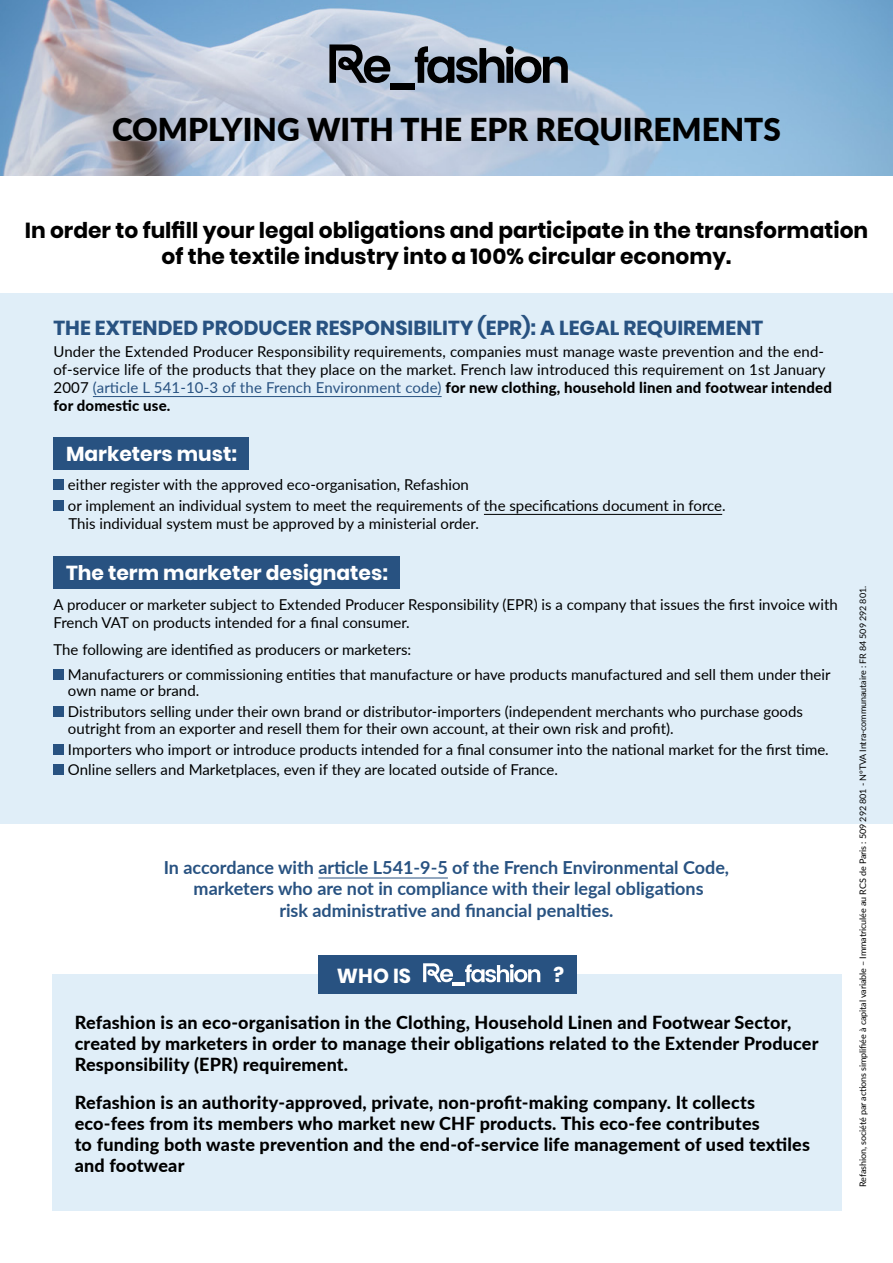
<style>
.page{position:relative;width:893px;height:1263px;background:#fff}
.page>*{position:absolute;margin:0;border:0;box-sizing:border-box;transform-origin:0 0}
.t1{font:900 31.5px "Lato";color:#000}
.t2{font:700 21.75px/26.1px "Poppins";color:#000;text-align:center}
.t3{font:700 20.25px "Poppins";color:#285281}
.t4{font:700 20.25px "Poppins";color:#fff}
.t5{font:800 18px/21px "Lato";letter-spacing:.01em;color:#000}
.t6{font:700 18px/21.6px "Lato";color:#285281;text-align:center}
.t7{font:15px/18px "Lato";color:#000}
.t8{font:9px "Lato";letter-spacing:-.01em;color:#000}
.s1{color:#285281}
.s2{font-weight:800}
</style>
<div class="page">
<img style="left:0;top:0;width:893px;height:175px">
<div style="left:390px;top:83px;width:25px;height:6px;background:#000"></div>
<svg style="left:415px;top:46px;width:153px;height:37px"></svg>
<svg style="left:329px;top:44px;width:61px;height:39px"></svg>
<div style="left:52px;top:975px;width:790px;height:236px;background:#e0eef8"></div>
<div style="left:318px;top:956px;width:259px;height:38px;background:#285281"></div>
<svg style="left:423px;top:963px;width:117px;height:22px"></svg>
<hr style="left:318px;top:877px;width:130px;height:1px;background:#285281">
<div style="left:0;top:293px;width:893px;height:531px;background:#e0eef8"></div>
<div style="left:54px;top:437px;width:195px;height:33px;background:#285281"></div>
<div style="left:54px;top:556px;width:346px;height:33px;background:#285281"></div>
<hr style="left:93px;top:396px;width:349px;height:1px;background:#285281">
<hr style="left:484px;top:514px;width:238px;height:1px;background:#000">
<div style="left:54px;top:479px;width:10px;height:11px;background:#285281"></div>
<div style="left:54px;top:500px;width:10px;height:11px;background:#285281"></div>
<div style="left:54px;top:669px;width:10px;height:11px;background:#285281"></div>
<div style="left:54px;top:707px;width:10px;height:10px;background:#285281"></div>
<div style="left:54px;top:744px;width:10px;height:10px;background:#285281"></div>
<div style="left:54px;top:765px;width:10px;height:10px;background:#285281"></div>
<h1 class="t1" style="left:112px;top:105px;width:670px">COMPLYING WITH THE EPR REQUIREMENTS</h1>
<h2 class="t2" style="left:25px;top:217px;width:845px">In order to fulfill your legal obligations and participate in the transformation of the textile industry into a 100% circular economy.</h2>
<h3 class="t3" style="left:54px;top:316px;width:711px">THE EXTENDED PRODUCER RESPONSIBILITY (EPR): A LEGAL REQUIREMENT</h3>
<p class="t7" style="left:54px;top:342px;width:780px">Under the Extended Producer Responsibility requirements, companies must manage waste prevention and the end&shy;of-service life of the products that they place on the market. French law introduced this requirement on 1st January 2007 <span class="s1">(article L 541-10-3 of the French Environment code)</span> <span class="s2">for new clothing, household linen and footwear intended for domestic use.</span></p>
<h3 class="t4" style="left:66px;top:442px;width:173px">Marketers must:</h3>
<p class="t7" style="left:68px;top:474px;width:659px;line-height:20.7px">either register with the approved eco-organisation, Refashion<br>or implement an individual system to meet the requirements of the specifications document in force.</p>
<p class="t7" style="left:68px;top:514px;width:412px">This individual system must be approved by a ministerial order.</p>
<h3 class="t4" style="left:66px;top:561px;width:323px">The term marketer designates:</h3>
<p class="t7" style="left:54px;top:595px;width:786px">A producer or marketer subject to Extended Producer Responsibility (EPR) is a company that issues the first invoice with<br>French VAT on products intended for a final consumer.</p>
<p class="t7" style="left:68px;top:636px;width:764px;line-height:25px;text-indent:-14px">The following are identified as producers or marketers:<br>Manufacturers or commissioning entities that manufacture or have products manufactured and sell them under their</p>
<p class="t7" style="left:68px;top:680px;width:736px;line-height:20.7px">own name or brand.<br>Distributors selling under their own brand or distributor-importers (independent merchants who purchase goods</p>
<p class="t7" style="left:68px;top:717px;width:762px;line-height:20.7px">outright from an exporter and resell them for their own account, at their own risk and profit).<br>Importers who import or introduce products intended for a final consumer into the national market for the first time.<br>Online sellers and Marketplaces, even if they are located outside of France.</p>
<p class="t6" style="left:164px;top:856px;width:567px">In accordance with article L541-9-5 of the French Environmental Code, marketers who are not in compliance with their legal obligations<br>risk administrative and financial penalties.</p>
<h3 class="t4" style="left:337px;top:964px;width:76px">WHO IS</h3>
<h3 class="t4" style="left:553px;top:963px;width:12px">?</h3>
<p class="t5" style="left:75px;top:1011px;width:745px">Refashion is an eco-organisation in the Clothing, Household Linen and Footwear Sector, created by marketers in order to manage their obligations related to the Extender Producer<br>Responsibility (EPR) requirement.</p>
<p class="t5" style="left:75px;top:1091px;width:737px">Refashion is an authority-approved, private, non-profit-making company. It collects eco-fees from its members who market new CHF products. This eco-fee contributes<br>to funding both waste prevention and the end-of-service life management of used textiles and footwear</p>
<p class="t8" style="left:856px;top:1187px;width:603px;rotate:-90deg">Refashion, société par actions simplifiée à capital variable – Immatriculée au RCS de Paris : 509 292 801 - N°TVA Intra-communautaire : FR 84 509 292 801.</p>
</div>
